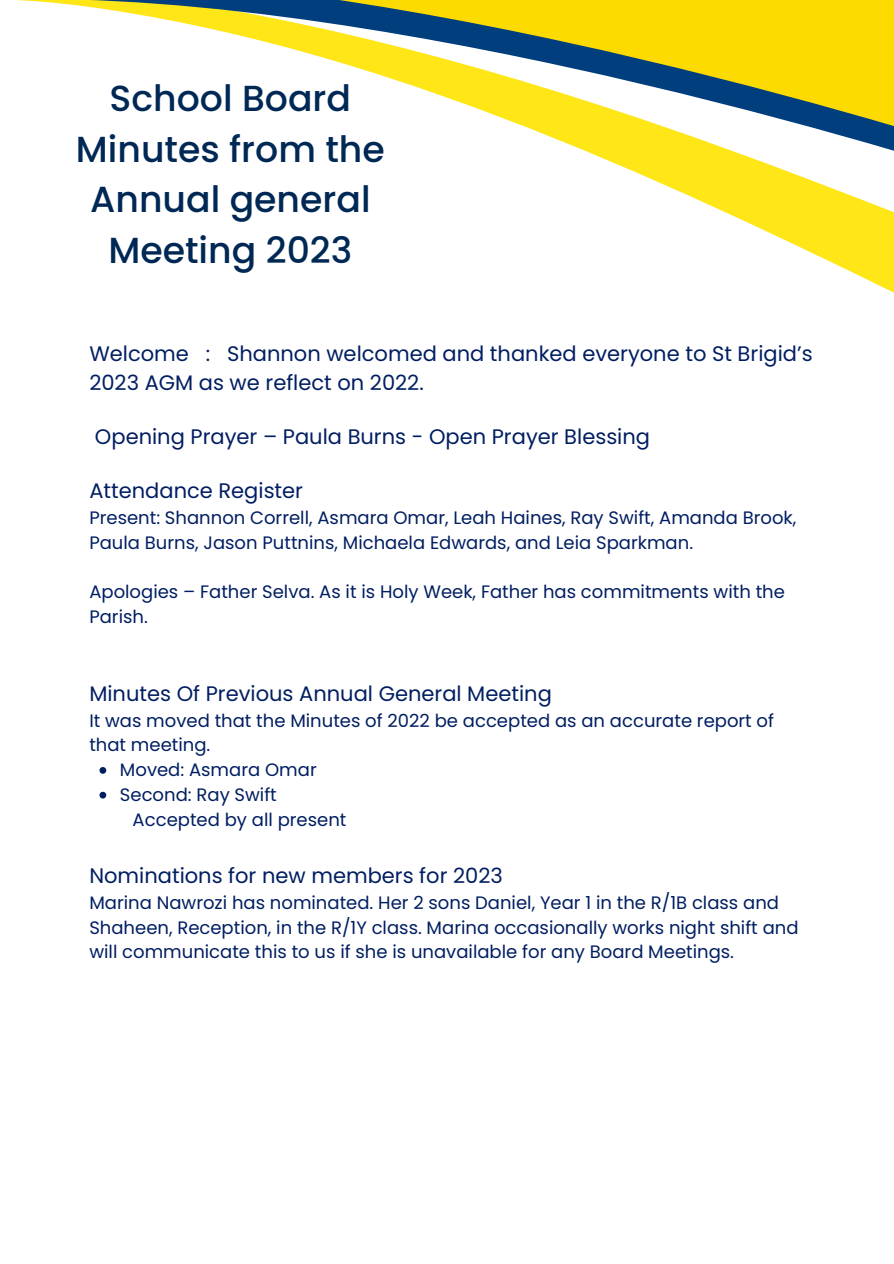
<style>
.page{position:relative;width:894px;height:1264px;background:#fff}
.page>*{position:absolute;margin:0;border:0;box-sizing:border-box;transform-origin:0 0}
.t1{font:500 36.3px/50.4px "Poppins";color:#002855;text-align:center}
.t2{font:21px/29.2px "Poppins";color:#001e62}
.t3{font:18px/24.8px "Poppins";color:#001e62}
</style>
<div class="page">
<svg style="left:672px;top:188px;width:221px;height:104px"></svg>
<svg style="left:614px;top:163px;width:217px;height:25px;fill:#fee617"></svg>
<svg style="left:16px;top:0;width:877px;height:163px"></svg>
<svg style="left:99px;top:767px;width:7px;height:6px"></svg>
<svg style="left:99px;top:791px;width:7px;height:7px"></svg>
<p class="t1" style="left:76px;top:73px;width:310px">School Board<br>Minutes from the<br>Annual general<br>Meeting 2023</p>
<h1 class="t2" style="left:89px;top:339px;width:724px">Welcome : Shannon welcomed and thanked everyone to St Brigid’s<br>2023 AGM as we reflect on 2022.</h1>
<h2 class="t2" style="left:95px;top:422px;width:556px">Opening Prayer – Paula Burns - Open Prayer Blessing</h2>
<h2 class="t2" style="left:89px;top:476px;width:215px">Attendance Register</h2>
<p class="t3" style="left:89px;top:505px;width:708px">Present: Shannon Correll, Asmara Omar, Leah Haines, Ray Swift, Amanda Brook,<br>Paula Burns, Jason Puttnins, Michaela Edwards, and Leia Sparkman.</p>
<p class="t3" style="left:89px;top:579px;width:696px">Apologies – Father Selva. As it is Holy Week, Father has commitments with the<br>Parish.</p>
<p class="t2" style="left:89px;top:678px;width:464px">Minutes Of Previous Annual General Meeting</p>
<p class="t3" style="left:89px;top:707px;width:686px">It was moved that the Minutes of 2022 be accepted as an accurate report of that meeting.</p>
<p class="t3" style="left:120px;top:757px;width:198px">Moved: Asmara Omar</p>
<p class="t3" style="left:120px;top:782px;width:158px">Second: Ray Swift</p>
<p class="t3" style="left:133px;top:806px;width:215px">Accepted by all present</p>
<p class="t2" style="left:89px;top:861px;width:415px">Nominations for new members for 2023</p>
<p class="t3" style="left:89px;top:890px;width:710px">Marina Nawrozi has nominated. Her 2 sons Daniel, Year 1 in the R/1B class and<br>Shaheen, Reception, in the R/1Y class. Marina occasionally works night shift and will communicate this to us if she is unavailable for any Board Meetings.</p>
</div>
